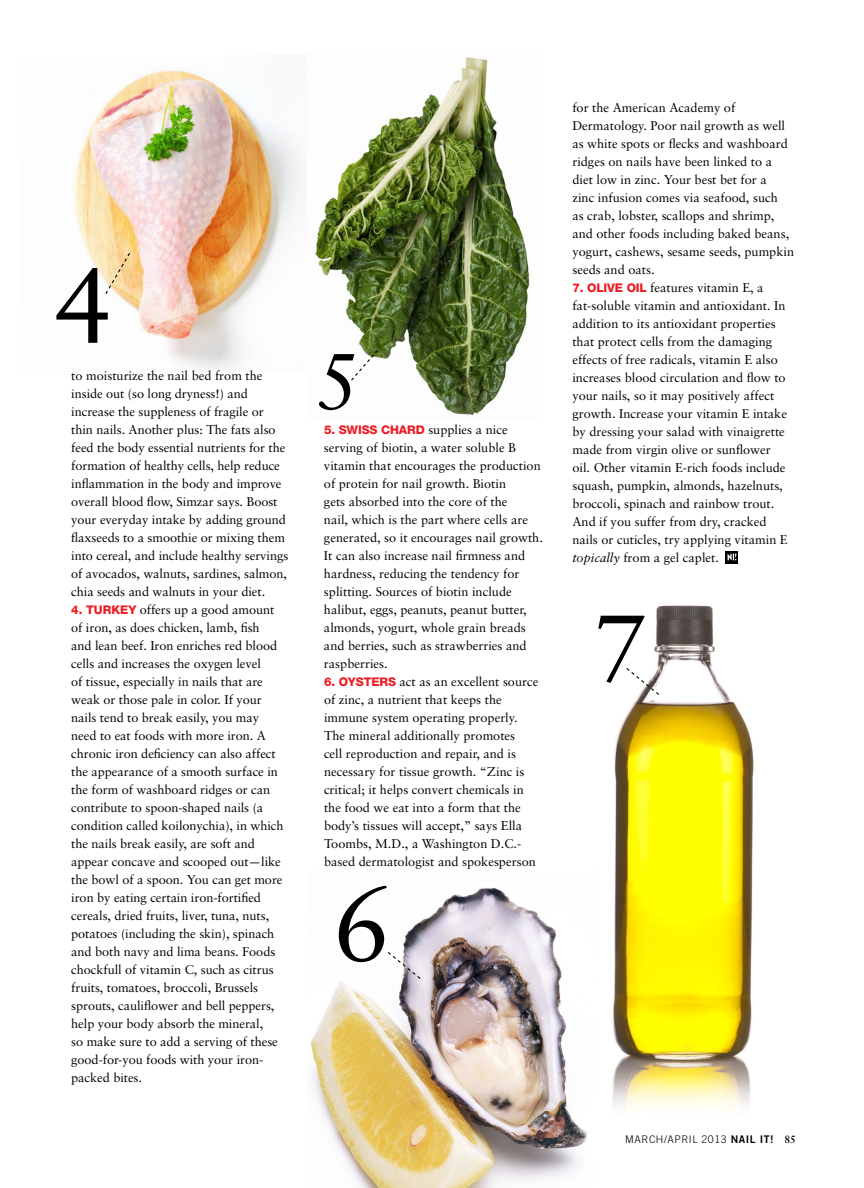
<style>
.page{position:relative;width:864px;height:1188px;background:#fff}
.page>*{position:absolute;margin:0;border:0;box-sizing:border-box;transform-origin:0 0}
.t1{font:106.05px "Sabon CE";color:#000}
.t2{font:95.4px "Sabon CE";color:#000}
.t3{font:79.5px "Sabon CE";color:#000}
.t4{font:12.75px/18px "Sabon CE";color:#000}
.t5{font:800 12px "Helvetica Neue LT Pro";color:#ed1d24}
.t6{font:300 10.5px "Trade Gothic LT Std";letter-spacing:.05em;color:#000}
.s1{font-family:"Helvetica Neue LT Pro";font-weight:800;font-size:12px;color:#ed1d24}
.s2{font-style:italic}
.s3{font-family:"Trade Gothic LT Std Bd 2";font-weight:400}
.s4{font-family:"Sabon";font-weight:700}
</style>
<div class="page">
<img style="left:612px;top:563px;width:142px;height:545px">
<img style="left:74px;top:70px;width:227px;height:300px">
<img style="left:315px;top:57px;width:215px;height:358px">
<svg style="left:725px;top:551px;width:13px;height:12px"></svg>
<svg style="left:728px;top:554px;width:8px;height:7px"></svg>
<img style="left:310px;top:887px;width:277px;height:301px">
<svg style="left:104px;top:252px;width:27px;height:43px"></svg>
<svg style="left:350px;top:349px;width:29px;height:33px"></svg>
<svg style="left:387px;top:951px;width:35px;height:29px"></svg>
<svg style="left:625px;top:667px;width:35px;height:29px"></svg>
<h1 class="t1" style="left:54px;top:243px;width:60px">4</h1>
<p class="t4" style="left:71px;top:366px;width:219px">to moisturize the nail bed from the inside out (so long dryness!) and increase the suppleness of fragile or thin nails. Another plus: The fats also feed the body essential nutrients for the formation of healthy cells, help reduce inflammation in the body and improve overall blood flow, Simzar says. Boost your everyday intake by adding ground flaxseeds to a smoothie or mixing them into cereal, and include healthy servings of avocados, walnuts, sardines, salmon, chia seeds and walnuts in your diet.</p>
<p class="t4" style="left:71px;top:600px;width:214px"><span class="s1">4. TURKEY</span> offers up a good amount of iron, as does chicken, lamb, fish<br>and lean beef. Iron enriches red blood cells and increases the oxygen level<br>of tissue, especially in nails that are weak or those pale in color. If your nails tend to break easily, you may need to eat foods with more iron. A chronic iron deficiency can also affect the appearance of a smooth surface in the form of washboard ridges or can contribute to spoon-shaped nails (a condition called koilonychia), in which the nails break easily, are soft and appear concave and scooped out—like the bowl of a spoon. You can get more iron by eating certain iron-fortified cereals, dried fruits, liver, tuna, nuts, potatoes (including the skin), spinach and both navy and lima beans. Foods chockfull of vitamin C, such as citrus fruits, tomatoes, broccoli, Brussels sprouts, cauliflower and bell peppers, help your body absorb the mineral,<br>so make sure to add a serving of these good-for-you foods with your iron&shy;packed bites.</p>
<h3 class="t3" style="left:315px;top:334px;width:46px">5</h3>
<p class="t4" style="left:324px;top:420px;width:220px"><span class="s1">5. SWISS CHARD</span> supplies a nice serving of biotin, a water soluble B vitamin that encourages the production of protein for nail growth. Biotin<br>gets absorbed into the core of the<br>nail, which is the part where cells are generated, so it encourages nail growth.<br>It can also increase nail firmness and hardness, reducing the tendency for splitting. Sources of biotin include halibut, eggs, peanuts, peanut butter, almonds, yogurt, whole grain breads and berries, such as strawberries and raspberries.</p>
<p class="t5" style="left:324px;top:674px;width:41px">6. OYSTE</p>
<p class="t4" style="left:324px;top:672px;width:216px;text-indent:56px"><span class="s1">RS</span> act as an excellent source of zinc, a nutrient that keeps the immune system operating properly.<br>The mineral additionally promotes<br>cell reproduction and repair, and is necessary for tissue growth. “Zinc is critical; it helps convert chemicals in the food we eat into a form that the body’s tissues will accept,” says Ella Toombs, M.D., a Washington D.C.- based dermatologist and spokesperson</p>
<h1 class="t1" style="left:333px;top:861px;width:60px">6</h1>
<p class="t4" style="left:572px;top:98px;width:223px">for the American Academy of Dermatology. Poor nail growth as well as white spots or flecks and washboard ridges on nails have been linked to a diet low in zinc. Your best bet for a<br>zinc infusion comes via seafood, such<br>as crab, lobster, scallops and shrimp, and other foods including baked beans, yogurt, cashews, sesame seeds, pumpkin seeds and oats.</p>
<p class="t4" style="left:572px;top:278px;width:217px"><span class="s1">7. OLIVE OIL</span> features vitamin E, a fat-soluble vitamin and antioxidant. In addition to its antioxidant properties that protect cells from the damaging effects of free radicals, vitamin E also increases blood circulation and flow to your nails, so it may positively affect growth. Increase your vitamin E intake by dressing your salad with vinaigrette made from virgin olive or sunflower oil. Other vitamin E-rich foods include squash, pumpkin, almonds, hazelnuts, broccoli, spinach and rainbow trout.<br>And if you suffer from dry, cracked nails or cuticles, try applying vitamin E <span class="s2">topically</span> from a gel caplet.</p>
<h2 class="t2" style="left:593px;top:592px;width:55px">7</h2>
<p class="t6" style="left:625px;top:1133px;width:172px">MARCH/APRIL 2013 <span class="s3">NAIL IT!</span> <span class="s4">85</span></p>
</div>
